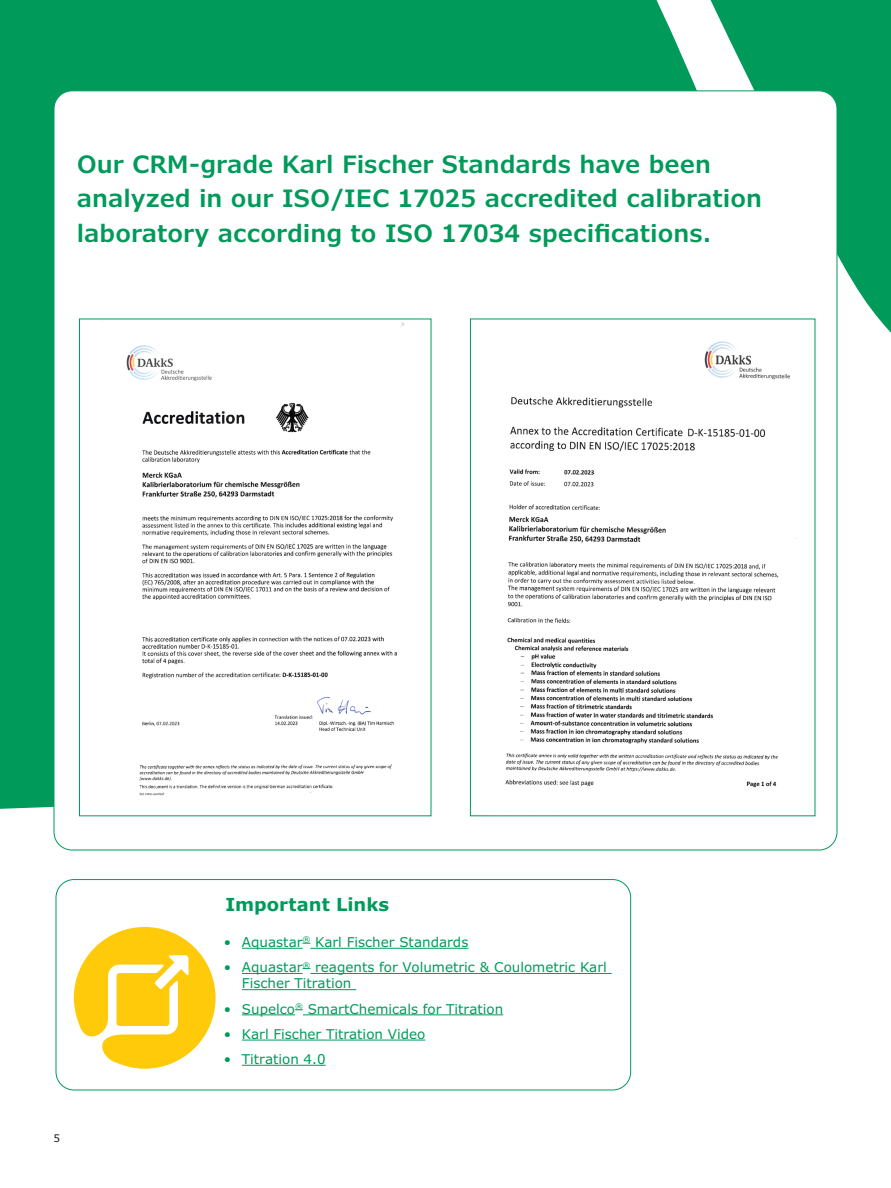
<style>
.page{position:relative;width:891px;height:1188px;background:#fff}
.page>*{position:absolute;margin:0;border:0;box-sizing:border-box;transform-origin:0 0}
.Body_Copy_9_11{font:600 24px/34.5px "Verdana Pro";color:#009a5a}
.Body_Copy_9_11-2{font:700 18px "Verdana Pro";color:#009a5a}
.Body_Copy_9_11-3{font:13.5px/16.2px "Verdana Pro";color:#009a5a}
.t1{font:10.5px "Verdana Pro";color:#231f20}
</style>
<div class="page">
<svg style="left:775px;top:0;width:116px;height:433px;fill:#009a5a"></svg>
<div style="left:0;top:0;width:775px;height:820px;background:#009a5a"></div>
<div style="left:54px;top:91px;width:783px;height:759px;background:#fff;border-radius:18px"></div>
<div style="left:56px;top:879px;width:575px;height:211px;border:1px solid #009a5a;border-radius:18px"></div>
<hr style="left:242px;top:948px;width:61px;height:1px;background:#009a5a">
<hr style="left:310px;top:948px;width:158px;height:1px;background:#009a5a">
<hr style="left:242px;top:973px;width:61px;height:1px;background:#009a5a">
<hr style="left:310px;top:973px;width:302px;height:1px;background:#009a5a">
<hr style="left:242px;top:989px;width:114px;height:1px;background:#009a5a">
<hr style="left:242px;top:1015px;width:53px;height:1px;background:#009a5a">
<hr style="left:303px;top:1015px;width:200px;height:1px;background:#009a5a">
<hr style="left:242px;top:1040px;width:183px;height:1px;background:#009a5a">
<hr style="left:242px;top:1065px;width:84px;height:1px;background:#009a5a">
<svg style="left:74px;top:927px;width:142px;height:142px"></svg>
<img style="left:126px;top:322px;width:279px;height:474px">
<img style="left:505px;top:341px;width:291px;height:447px">
<p class="Body_Copy_9_11" style="left:77px;top:147px;width:687px">Our CRM-grade Karl Fischer Standards have been analyzed in our ISO/IEC 17025 accredited calibration laboratory according to ISO 17034 specifications.</p>
<p class="t1" style="left:54px;top:1131px;width:8px">5</p>
<p class="Body_Copy_9_11-2" style="left:225px;top:893px;width:165px">Important Links</p>
<p class="Body_Copy_9_11-3" style="left:224px;top:934px;width:246px">• Aquastar<sup>®</sup> Karl Fischer Standards</p>
<p class="Body_Copy_9_11-3" style="left:242px;top:959px;width:366px;text-indent:-18px">• Aquastar<sup>®</sup> reagents for Volumetric &amp; Coulometric Karl<br>Fischer Titration</p>
<p class="Body_Copy_9_11-3" style="left:224px;top:1001px;width:281px">• Supelco<sup>®</sup> SmartChemicals for Titration</p>
<p class="Body_Copy_9_11-3" style="left:224px;top:1026px;width:203px">• Karl Fischer Titration Video</p>
<p class="Body_Copy_9_11-3" style="left:224px;top:1051px;width:103px">• Titration 4.0</p>
</div>
